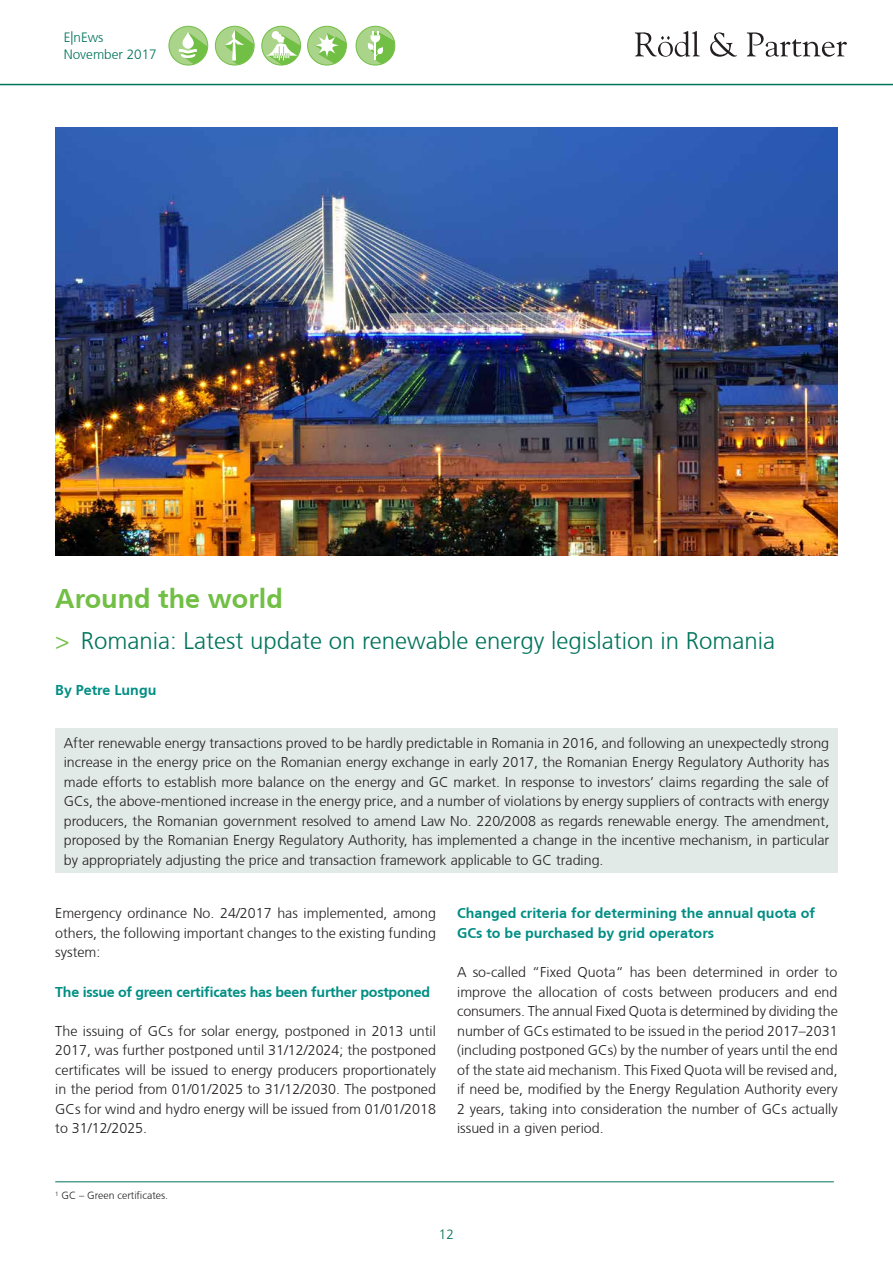
<style>
.page{position:relative;width:893px;height:1263px;background:#fff}
.page>*{position:absolute;margin:0;border:0;box-sizing:border-box;transform-origin:0 0}
.t1{font:700 27px "Frutiger CE";color:#71bf44}
.t2{font:300 24px "Frutiger CE";color:#01745c}
.t3{font:300 14.25px/19.5px "Frutiger CE";color:#231f20;text-align:justify}
.t4{font:700 14.25px/20.2px "Frutiger CE";color:#008e84}
.t5{font:700 14.25px "Frutiger CE";letter-spacing:-.02em;color:#008e84}
.t6{font:300 13.5px/16.2px "Frutiger CE";color:#01745c}
.t7{font:300 10.5px "Frutiger CE";color:#231f20}
.s1{color:#71bf44}
</style>
<div class="page">
<hr style="left:0;top:84px;width:893px;height:1px;background:#01745c">
<svg style="left:262px;top:26px;width:39px;height:39px"></svg>
<div style="left:261px;top:26px;width:40px;height:39px;border:1px solid #71bf44;border-radius:50%"></div>
<div style="left:215px;top:26px;width:39px;height:39px;background:#aad489;border-radius:50%"></div>
<div style="left:215px;top:26px;width:39px;height:39px;border:1px solid #71bf44;border-radius:50%"></div>
<div style="left:169px;top:26px;width:39px;height:39px;background:#aad489;border-radius:50%"></div>
<div style="left:169px;top:26px;width:39px;height:39px;border:1px solid #71bf44;border-radius:50%"></div>
<div style="left:308px;top:26px;width:38px;height:39px;background:#aad489;border-radius:50%"></div>
<div style="left:307px;top:26px;width:40px;height:39px;border:1px solid #71bf44;border-radius:50%"></div>
<div style="left:356px;top:26px;width:39px;height:39px;background:#aad489;border-radius:50%"></div>
<div style="left:356px;top:26px;width:39px;height:39px;border:1px solid #71bf44;border-radius:50%"></div>
<svg style="left:178px;top:32px;width:30px;height:32px"></svg>
<svg style="left:225px;top:30px;width:30px;height:35px"></svg>
<svg style="left:315px;top:33px;width:32px;height:31px"></svg>
<svg style="left:367px;top:32px;width:29px;height:32px"></svg>
<svg style="left:265px;top:31px;width:36px;height:34px"></svg>
<svg style="left:635px;top:31px;width:65px;height:26px"></svg>
<svg style="left:710px;top:32px;width:27px;height:25px"></svg>
<svg style="left:747px;top:32px;width:100px;height:25px"></svg>
<div style="left:55px;top:729px;width:783px;height:144px;background:#e2eae7"></div>
<hr style="left:55px;top:1181px;width:779px;height:1px;background:#01745c">
<img style="left:55px;top:128px;width:783px;height:427px">
<p class="t6" style="left:64px;top:29px;width:95px">E|nEws<br>November 2017</p>
<h1 class="t1" style="left:55px;top:582px;width:229px">Around the world</h1>
<h2 class="t2" style="left:55px;top:627px;width:721px"><span class="s1">&gt;</span> Romania: Latest update on renewable energy legislation in Romania</h2>
<p class="t4" style="left:55px;top:679px;width:103px">By Petre Lungu</p>
<p class="t3" style="left:64px;top:733px;width:767px">After renewable energy transactions proved to be hardly predictable in Romania in 2016, and following an unexpectedly strong increase in the energy price on the Romanian energy exchange in early 2017, the Romanian Energy Regulatory Authority has made efforts to establish more balance on the energy and GC market. In response to investors’ claims regarding the sale of GCs, the above-mentioned increase in the energy price, and a number of violations by energy suppliers of contracts with energy producers, the Romanian government resolved to amend Law No. 220/2008 as regards renewable energy. The amendment, proposed by the Romanian Energy Regulatory Authority, has implemented a change in the incentive mechanism, in particular by appropriately adjusting the price and transaction framework applicable to GC trading.</p>
<p class="t3" style="left:55px;top:903px;width:382px">Emergency ordinance No. 24/2017 has implemented, among others, the following important changes to the existing funding system:</p>
<p class="t5" style="left:55px;top:983px;width:376px">The issue of green certificates has been further postponed</p>
<p class="t3" style="left:55px;top:1021px;width:382px">The issuing of GCs for solar energy, postponed in 2013 until 2017, was further postponed until 31/12/2024; the postponed certificates will be issued to energy producers proportionately in the period from 01/01/2025 to 31/12/2030. The postponed GCs for wind and hydro energy will be issued from 01/01/2018 to 31/12/2025.</p>
<p class="t4" style="left:457px;top:903px;width:359px">Changed criteria for determining the annual quota of<br>GCs to be purchased by grid operators</p>
<p class="t3" style="left:457px;top:962px;width:382px">A so-called “Fixed Quota“ has been determined in order to improve the allocation of costs between producers and end consumers. The annual Fixed Quota is determined by dividing the number of GCs estimated to be issued in the period 2017–2031 (including postponed GCs) by the number of years until the end of the state aid mechanism. This Fixed Quota will be revised and, if need be, modified by the Energy Regulation Authority every 2 years, taking into consideration the number of GCs actually issued in a given period.</p>
<p class="t7" style="left:55px;top:1189px;width:114px"><sup>1</sup> GC – Green certificates.</p>
<p class="t6" style="left:439px;top:1226px;width:17px">12</p>
</div>
